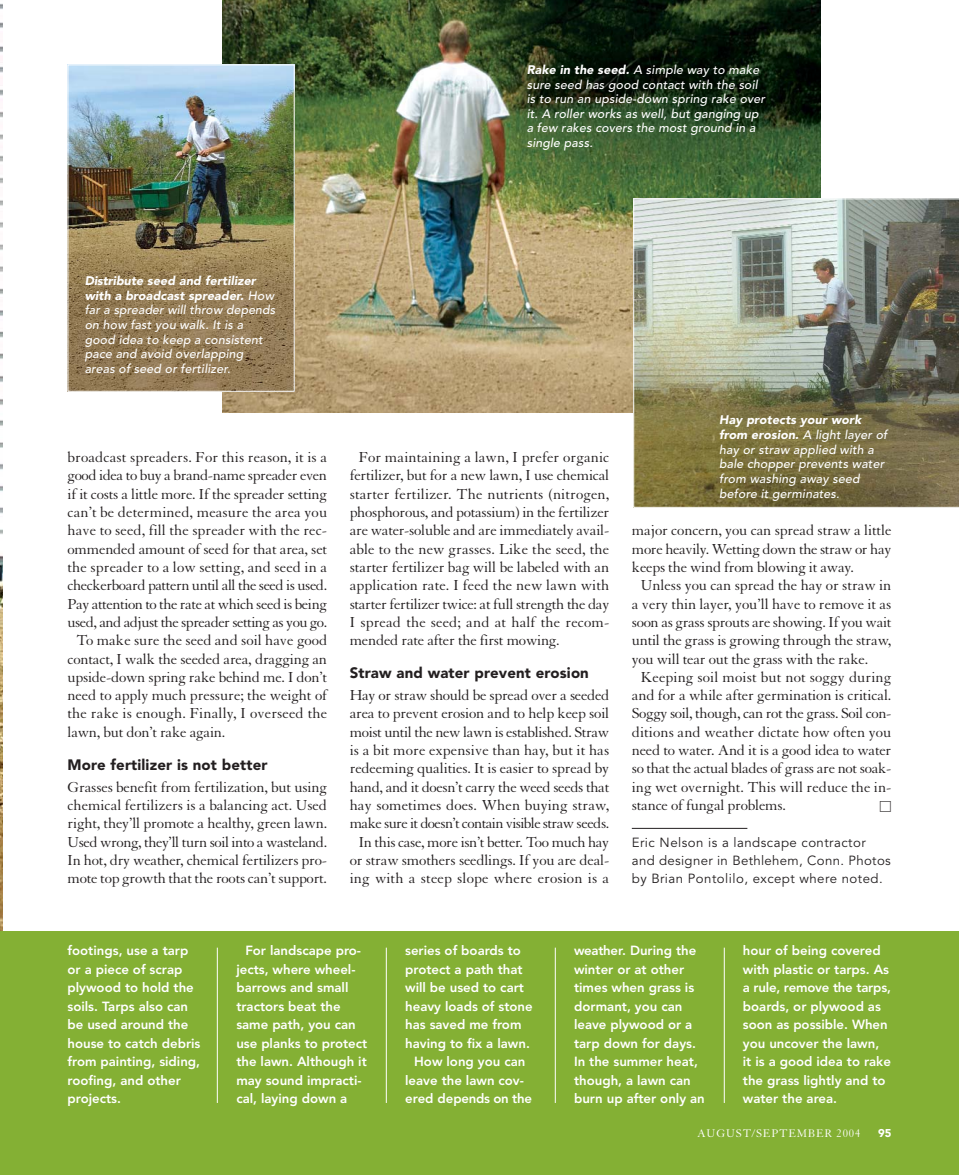
<style>
.page{position:relative;width:959px;height:1175px;background:#fff}
.page>*{position:absolute;margin:0;border:0;box-sizing:border-box;transform-origin:0 0}
.t1{font:15.75px/18.3px "Granjon";letter-spacing:-.015em;color:#231f20;text-align:justify}
.t2{font:15.75px "Granjon";letter-spacing:.005em;color:#231f20}
.t3{font:15.75px "Granjon";letter-spacing:-.035em;color:#231f20}
.t4{font:900 15px "Avenir";letter-spacing:.01em;color:#231f20}
.t5{font:800 13.2px/18.5px "Avenir";color:#fff}
.t6{font:13.2px/18.3px "Avenir";letter-spacing:.035em;color:#231f20}
.t7{font:800 13.2px "Avenir";letter-spacing:-.02em;color:#fff}
.t8{font:italic 500 12.3px/14.5px "Avenir";letter-spacing:.01em;color:#fff}
.t9{font:12px "Granjon";letter-spacing:.07em;color:#fff}
.t10{font:900 11.25px "Avenir";color:#fff}
.s1{font-weight:900}
</style>
<div class="page">
<img style="left:0;top:3px;width:2px;height:929px">
<div style="left:0;top:932px;width:958px;height:242px;background:#84b034"></div>
<img style="left:223px;top:0;width:597px;height:412px">
<img style="left:70px;top:66px;width:222px;height:324px">
<div style="left:68px;top:64px;width:226px;height:328px;border:1px solid #fff"></div>
<hr style="left:632px;top:828px;width:115px;height:1px;background:#231f20">
<img style="left:633px;top:198px;width:325px;height:310px">
<hr style="left:217px;top:947px;width:1px;height:155px;background:#fff">
<hr style="left:386px;top:947px;width:1px;height:155px;background:#fff">
<hr style="left:555px;top:947px;width:1px;height:155px;background:#fff">
<hr style="left:724px;top:947px;width:1px;height:155px;background:#fff">
<p class="t8" style="left:526px;top:64px;width:240px"><span class="s1">Rake in the seed.</span> A simple way to make sure seed has good contact with the soil is to run an upside-down spring rake over it. A roller works as well, but ganging up a few rakes covers the most ground in a single pass.</p>
<p class="t8" style="left:85px;top:275px;width:192px"><span class="s1">Distribute seed and fertilizer with a broadcast spreader.</span> How far a spreader will throw depends on how fast you walk. It is a good idea to keep a consistent pace and avoid overlapping areas of seed or fertilizer.</p>
<p class="t2" style="left:68px;top:451px;width:261px">broadcast spreaders. For this reason, it is a</p>
<p class="t1" style="left:68px;top:468px;width:261px">good idea to buy a brand-name spreader even</p>
<p class="t1" style="left:68px;top:486px;width:261px">if it costs a little more. If the spreader setting</p>
<p class="t2" style="left:68px;top:506px;width:261px">can’t be determined, measure the area you</p>
<p class="t2" style="left:68px;top:524px;width:261px">have to seed, fill the spreader with the rec-</p>
<p class="t1" style="left:68px;top:541px;width:261px">ommended amount of seed for that area, set</p>
<p class="t2" style="left:68px;top:561px;width:261px">the spreader to a low setting, and seed in a</p>
<p class="t1" style="left:68px;top:577px;width:261px">checkerboard pattern until all the seed is used.</p>
<p class="t1" style="left:68px;top:596px;width:261px">Pay attention to the rate at which seed is being</p>
<p class="t3" style="left:68px;top:616px;width:261px">used, and adjust the spreader setting as you go.</p>
<p class="t1" style="left:76px;top:632px;width:252px">To make sure the seed and soil have good</p>
<p class="t1" style="left:68px;top:651px;width:261px">contact, I walk the seeded area, dragging an</p>
<p class="t1" style="left:68px;top:669px;width:261px">upside-down spring rake behind me. I don’t</p>
<p class="t1" style="left:68px;top:687px;width:261px">need to apply much pressure; the weight of</p>
<p class="t2" style="left:68px;top:707px;width:261px">the rake is enough. Finally, I overseed the</p>
<p class="t1" style="left:68px;top:724px;width:159px">lawn, but don’t rake again.</p>
<p class="t4" style="left:68px;top:758px;width:201px">More fertilizer is not better</p>
<p class="t1" style="left:68px;top:779px;width:261px">Grasses benefit from fertilization, but using chemical fertilizers is a balancing act. Used right, they’ll promote a healthy, green lawn.<br>Used wrong, they’ll turn soil into a wasteland.<br>In hot, dry weather, chemical fertilizers pro&shy;mote top growth that the roots can’t support.</p>
<p class="t1" style="left:350px;top:449px;width:261px;text-indent:9px">For maintaining a lawn, I prefer organic fertilizer, but for a new lawn, I use chemical starter fertilizer. The nutrients (nitrogen, phosphorous, and potassium) in the fertilizer are water-soluble and are immediately avail&shy;able to the new grasses. Like the seed, the starter fertilizer bag will be labeled with an application rate. I feed the new lawn with starter fertilizer twice: at full strength the day I spread the seed; and at half the recom&shy;mended rate after the first mowing.</p>
<p class="t4" style="left:350px;top:667px;width:241px">Straw and water prevent erosion</p>
<p class="t1" style="left:350px;top:687px;width:261px;text-align:center">Hay or straw should be spread over a seeded area to prevent erosion and to help keep soil moist until the new lawn is established. Straw is a bit more expensive than hay, but it has redeeming qualities. It is easier to spread by hand, and it doesn’t carry the weed seeds that hay sometimes does. When buying straw, make sure it doesn’t contain visible straw seeds.<br>In this case, more isn’t better. Too much hay or straw smothers seedlings. If you are deal&shy;ing with a steep slope where erosion is a</p>
<p class="t8" style="left:719px;top:414px;width:170px"><span class="s1">Hay protects your work from erosion.</span> A light layer of hay or straw applied with a bale chopper prevents water from washing away seed before it germinates.</p>
<p class="t1" style="left:632px;top:523px;width:261px">major concern, you can spread straw a little</p>
<p class="t1" style="left:632px;top:541px;width:261px">more heavily. Wetting down the straw or hay</p>
<p class="t1" style="left:632px;top:559px;width:224px">keeps the wind from blowing it away.</p>
<p class="t1" style="left:640px;top:577px;width:252px">Unless you can spread the hay or straw in</p>
<p class="t1" style="left:632px;top:596px;width:261px">a very thin layer, you’ll have to remove it as</p>
<p class="t1" style="left:632px;top:614px;width:261px">soon as grass sprouts are showing. If you wait</p>
<p class="t1" style="left:632px;top:632px;width:261px">until the grass is growing through the straw,</p>
<p class="t1" style="left:632px;top:651px;width:238px">you will tear out the grass with the rake.</p>
<p class="t2" style="left:640px;top:671px;width:252px">Keeping soil moist but not soggy during</p>
<p class="t1" style="left:632px;top:687px;width:261px">and for a while after germination is critical.</p>
<p class="t1" style="left:632px;top:706px;width:261px">Soggy soil, though, can rot the grass. Soil con-</p>
<p class="t2" style="left:632px;top:726px;width:261px">ditions and weather dictate how often you</p>
<p class="t1" style="left:632px;top:742px;width:261px">need to water. And it is a good idea to water</p>
<p class="t1" style="left:632px;top:760px;width:261px">so that the actual blades of grass are not soak-</p>
<p class="t1" style="left:632px;top:779px;width:261px">ing wet overnight. This will reduce the in-</p>
<p class="t1" style="left:632px;top:797px;width:156px">stance of fungal problems.</p>
<p class="t6" style="left:632px;top:834px;width:260px">Eric Nelson is a landscape contractor and designer in Bethlehem, Conn. Photos by Brian Pontolilo, except where noted.</p>
<p class="t5" style="left:67px;top:942px;width:134px">footings, use a tarp or a piece of scrap plywood to hold the soils. Tarps also can be used around the house to catch debris from painting, siding, roofing, and other projects.</p>
<p class="t5" style="left:236px;top:942px;width:132px;text-indent:9px">For landscape pro&shy;jects, where wheel&shy;barrows and small tractors beat the same path, you can use planks to protect the lawn. Although it may sound impracti&shy;cal, laying down a</p>
<p class="t5" style="left:405px;top:942px;width:117px">series of boards to</p>
<p class="t5" style="left:405px;top:961px;width:119px">protect a path that</p>
<p class="t5" style="left:405px;top:979px;width:120px">will be used to cart</p>
<p class="t5" style="left:405px;top:998px;width:129px">heavy loads of stone</p>
<p class="t5" style="left:405px;top:1016px;width:118px">has saved me from</p>
<p class="t5" style="left:405px;top:1035px;width:126px">having to fix a lawn.</p>
<p class="t5" style="left:414px;top:1053px;width:113px">How long you can</p>
<p class="t5" style="left:405px;top:1071px;width:120px">leave the lawn cov-</p>
<p class="t7" style="left:405px;top:1093px;width:128px">ered depends on the</p>
<p class="t5" style="left:574px;top:942px;width:132px">weather. During the winter or at other times when grass is dormant, you can leave plywood or a tarp down for days.<br>In the summer heat, though, a lawn can burn up after only an</p>
<p class="t5" style="left:742px;top:942px;width:149px">hour of being covered with plastic or tarps. As a rule, remove the tarps, boards, or plywood as soon as possible. When you uncover the lawn, it is a good idea to rake the grass lightly and to water the area.</p>
<p class="t9" style="left:697px;top:1128px;width:165px">AUGUST/SEPTEMBER 2004</p>
<p class="t10" style="left:878px;top:1128px;width:15px">95</p>
</div>
